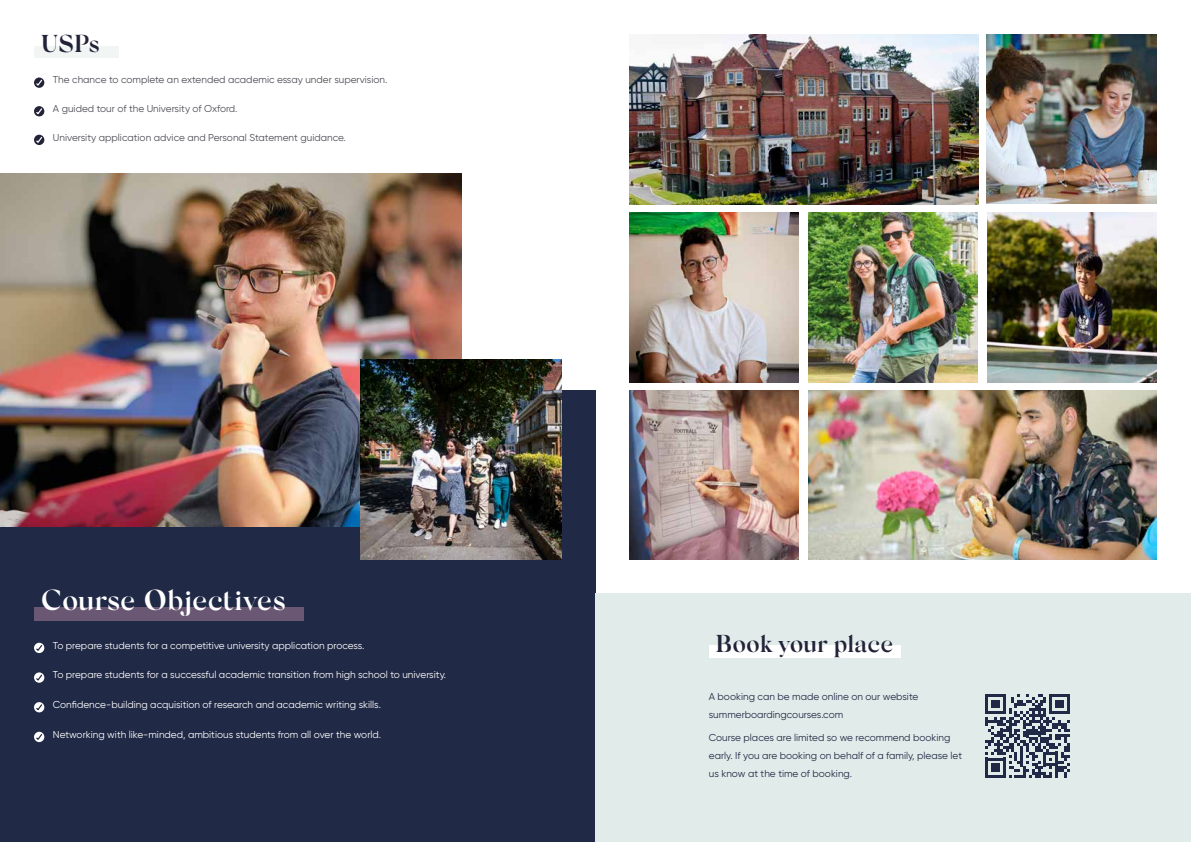
<style>
.page{position:relative;width:1191px;height:842px;background:#fff}
.page>*{position:absolute;margin:0;border:0;box-sizing:border-box;transform-origin:0 0}
.t1{font:600 29px "Silk Serif";color:#fff}
.t2{font:600 24.4px "Silk Serif";color:#222338}
.t3{font:10px "Gilroy";color:#fff}
.t4{font:10px/18px "Gilroy";color:#202945}
.t5{font:10px "Gilroy";color:#4d4e56}
</style>
<div class="page">
<div style="left:0;top:391px;width:595px;height:451px;background:#202945"></div>
<div style="left:34px;top:46px;width:84px;height:12px;background:#f1f5f4"></div>
<div style="left:595px;top:594px;width:596px;height:248px;background:#e1ecea"></div>
<img style="left:629px;top:34px;width:349px;height:170px">
<img style="left:0;top:173px;width:461px;height:353px">
<img style="left:986px;top:34px;width:171px;height:170px">
<img style="left:629px;top:213px;width:170px;height:169px">
<img style="left:629px;top:391px;width:170px;height:169px">
<img style="left:809px;top:391px;width:348px;height:169px">
<img style="left:808px;top:213px;width:170px;height:169px">
<img style="left:987px;top:213px;width:170px;height:169px">
<div style="left:709px;top:646px;width:191px;height:12px;background:#fff"></div>
<svg style="left:985px;top:694px;width:84px;height:84px"></svg>
<svg style="left:34px;top:78px;width:10px;height:10px"></svg>
<svg style="left:35px;top:79px;width:8px;height:8px"></svg>
<svg style="left:34px;top:643px;width:10px;height:10px"></svg>
<svg style="left:35px;top:644px;width:8px;height:8px"></svg>
<svg style="left:34px;top:672px;width:10px;height:11px"></svg>
<svg style="left:35px;top:673px;width:8px;height:9px"></svg>
<svg style="left:34px;top:702px;width:10px;height:10px"></svg>
<svg style="left:35px;top:703px;width:8px;height:8px"></svg>
<svg style="left:34px;top:732px;width:10px;height:10px"></svg>
<svg style="left:35px;top:733px;width:8px;height:8px"></svg>
<svg style="left:34px;top:106px;width:10px;height:10px"></svg>
<svg style="left:35px;top:107px;width:8px;height:9px"></svg>
<svg style="left:34px;top:135px;width:10px;height:10px"></svg>
<svg style="left:35px;top:136px;width:8px;height:8px"></svg>
<div style="left:34px;top:607px;width:269px;height:13px;background:#695774"></div>
<img style="left:361px;top:359px;width:200px;height:201px">
<h2 class="t2" style="left:41px;top:34px;width:60px">USPs</h2>
<p class="t5" style="left:53px;top:75px;width:336px">The chance to complete an extended academic essay under supervision.</p>
<p class="t5" style="left:53px;top:104px;width:186px">A guided tour of the University of Oxford.</p>
<p class="t5" style="left:53px;top:133px;width:294px">University application advice and Personal Statement guidance.</p>
<h1 class="t1" style="left:41px;top:588px;width:246px">Course Objectives</h1>
<p class="t3" style="left:53px;top:641px;width:313px">To prepare students for a competitive university application process.</p>
<p class="t3" style="left:53px;top:670px;width:395px">To prepare students for a successful academic transition from high school to university.</p>
<p class="t3" style="left:53px;top:700px;width:330px">Confidence-building acquisition of research and academic writing skills.</p>
<p class="t3" style="left:53px;top:730px;width:330px">Networking with like-minded, ambitious students from all over the world.</p>
<h2 class="t2" style="left:715px;top:634px;width:180px">Book your place</h2>
<p class="t4" style="left:709px;top:688px;width:211px">A booking can be made online on our website summerboardingcourses.com</p>
<p class="t4" style="left:709px;top:729px;width:255px">Course places are limited so we recommend booking early. If you are booking on behalf of a family, please let us know at the time of booking.</p>
</div>
